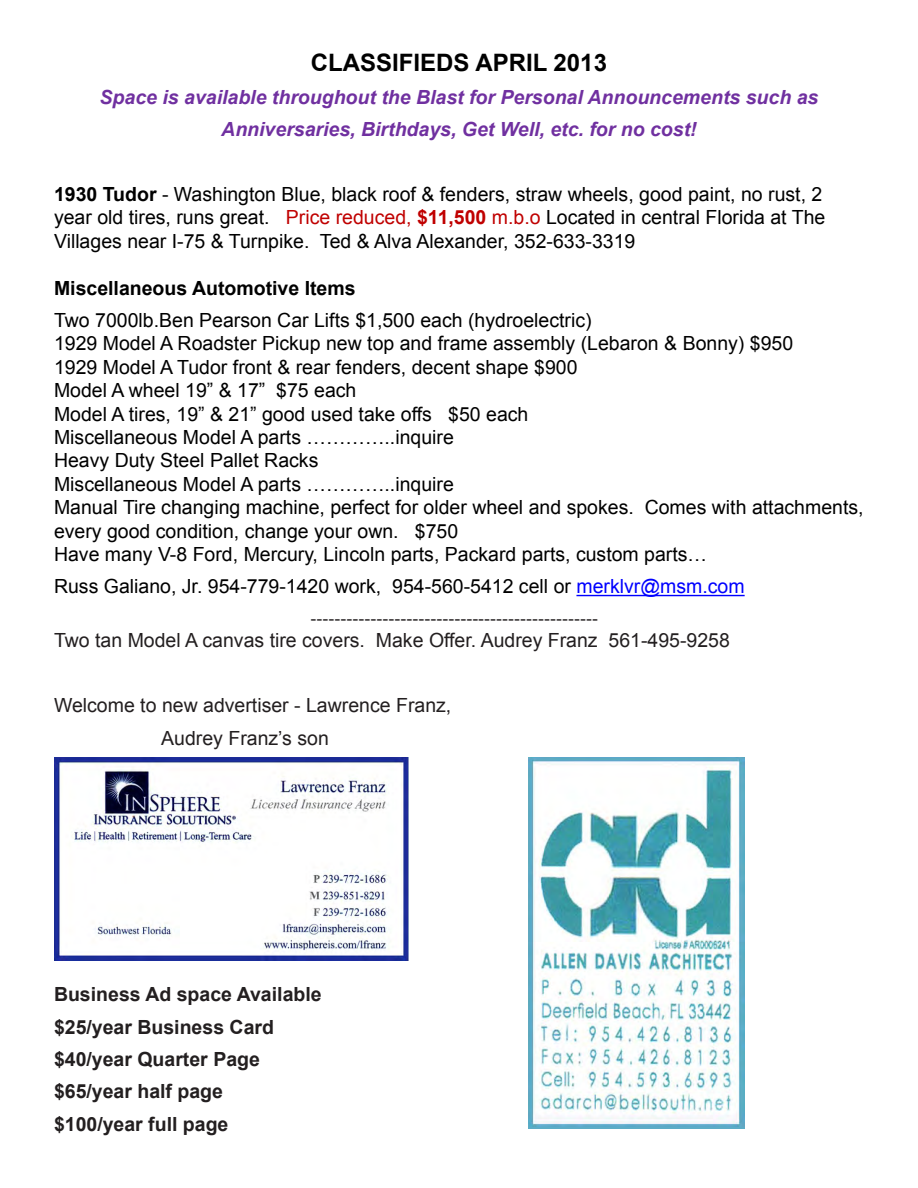
<style>
.page{position:relative;width:918px;height:1188px;background:#fff}
.page>*{position:absolute;margin:0;border:0;box-sizing:border-box;transform-origin:0 0}
.t1{font:700 24px "Arial";color:#000}
.t2{font:19.5px/23.4px "Arial";color:#000}
.t3{font:19.5px "Arial";color:#231f20}
.t4{font:italic 700 19.5px "Arial";color:#7030a0}
.t5{font:700 19.5px "Arial";color:#231f20}
.t6{font:700 19.5px "Arial";color:#000}
.t7{font:18px "Times New Roman";color:#231f20}
.s1{font-weight:700}
.s2{color:#c00000}
.s3{font-weight:700;color:#c00000}
.s4{color:#00f}
</style>
<div class="page">
<hr style="left:576px;top:595px;width:169px;height:1px;background:#00f">
<img style="left:54px;top:758px;width:354px;height:202px">
<img style="left:529px;top:758px;width:216px;height:370px">
<p class="t1" style="left:311px;top:47px;width:298px">CLASSIFIEDS APRIL 2013</p>
<p class="t4" style="left:100px;top:84px;width:720px">Space is available throughout the Blast for Personal Announcements such as</p>
<p class="t4" style="left:221px;top:116px;width:477px">Anniversaries, Birthdays, Get Well, etc. for no cost!</p>
<p class="t2" style="left:54px;top:183px;width:770px"><span class="s1">1930 Tudor</span> - Washington Blue, black roof &amp; fenders, straw wheels, good paint, no rust, 2</p>
<p class="t2" style="left:54px;top:206px;width:773px">year old tires, runs great. <span class="s2">Price reduced,</span> <span class="s3">$11,500</span> <span class="s2">m.b.o</span> Located in central Florida at The</p>
<p class="t2" style="left:54px;top:230px;width:583px">Villages near I-75 &amp; Turnpike. Ted &amp; Alva Alexander, 352-633-3319</p>
<p class="t6" style="left:54px;top:275px;width:303px">Miscellaneous Automotive Items</p>
<p class="t2" style="left:54px;top:309px;width:539px">Two 7000lb.Ben Pearson Car Lifts $1,500 each (hydroelectric)</p>
<p class="t2" style="left:54px;top:332px;width:741px">1929 Model A Roadster Pickup new top and frame assembly (Lebaron &amp; Bonny) $950</p>
<p class="t2" style="left:54px;top:356px;width:525px">1929 Model A Tudor front &amp; rear fenders, decent shape $900</p>
<p class="t2" style="left:54px;top:379px;width:304px">Model A wheel 19” &amp; 17” $75 each</p>
<p class="t2" style="left:54px;top:402px;width:476px">Model A tires, 19” &amp; 21” good used take offs $50 each</p>
<p class="t2" style="left:54px;top:426px;width:401px">Miscellaneous Model A parts …………..inquire</p>
<p class="t2" style="left:54px;top:449px;width:266px">Heavy Duty Steel Pallet Racks</p>
<p class="t2" style="left:54px;top:473px;width:401px">Miscellaneous Model A parts …………..inquire</p>
<p class="t2" style="left:54px;top:496px;width:811px">Manual Tire changing machine, perfect for older wheel and spokes. Comes with attachments, every good condition, change your own. $750</p>
<p class="t2" style="left:54px;top:543px;width:655px">Have many V-8 Ford, Mercury, Lincoln parts, Packard parts, custom parts…</p>
<p class="t2" style="left:54px;top:575px;width:692px">Russ Galiano, Jr. 954-779-1420 work, 954-560-5412 cell or <span class="s4">merklvr@msm.com</span></p>
<p class="t7" style="left:310px;top:606px;width:289px">------------------------------------------------</p>
<p class="t3" style="left:54px;top:628px;width:677px">Two tan Model A canvas tire covers. Make Offer. Audrey Franz 561-495-9258</p>
<p class="t3" style="left:54px;top:693px;width:399px">Welcome to new advertiser - Lawrence Franz,</p>
<p class="t3" style="left:161px;top:725px;width:169px">Audrey Franz’s son</p>
<p class="t5" style="left:54px;top:981px;width:269px">Business Ad space Available</p>
<p class="t5" style="left:54px;top:1014px;width:222px">$25/year Business Card</p>
<p class="t5" style="left:54px;top:1046px;width:207px">$40/year Quarter Page</p>
<p class="t5" style="left:54px;top:1079px;width:171px">$65/year half page</p>
<p class="t5" style="left:54px;top:1111px;width:176px">$100/year full page</p>
</div>
